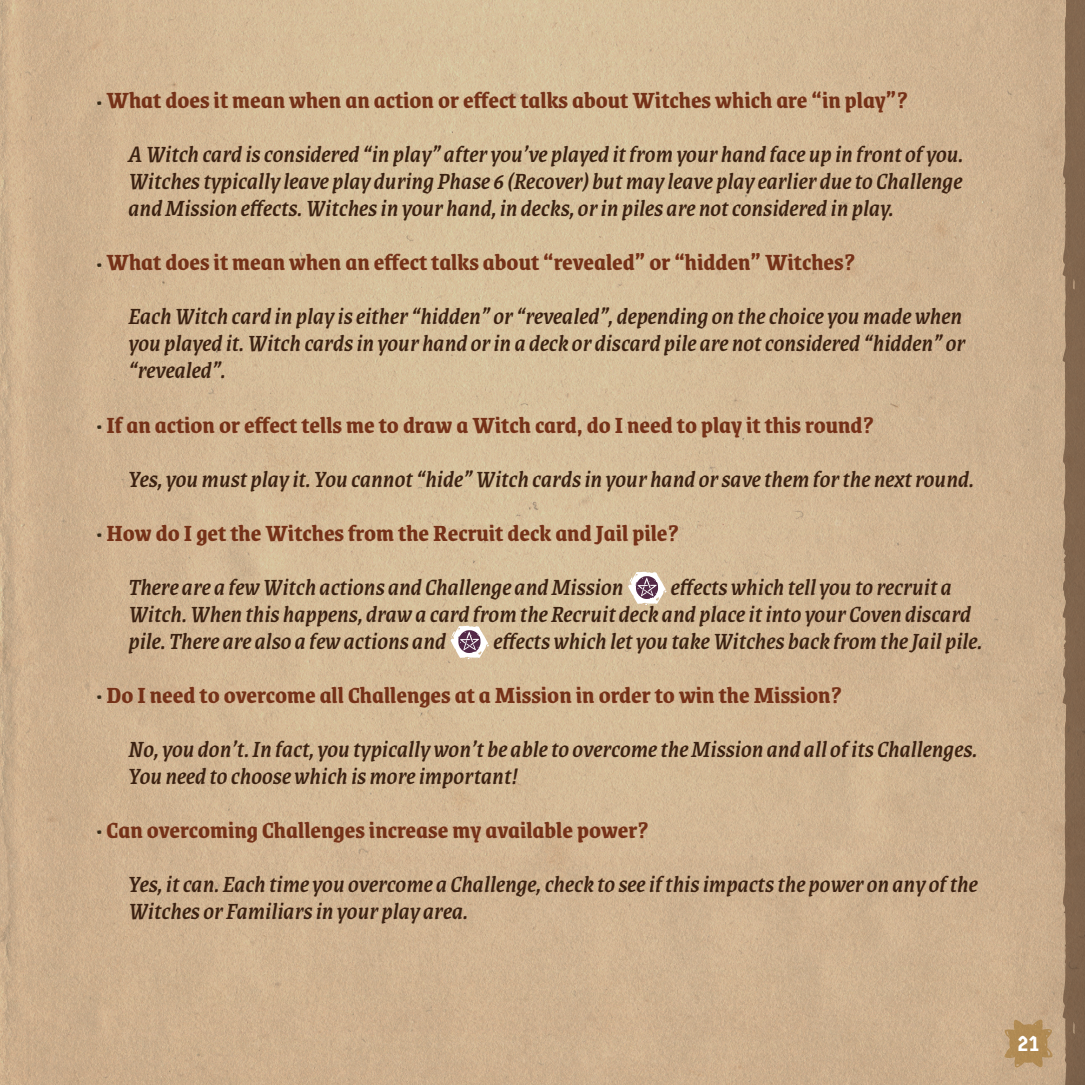
<style>
.page{position:relative;width:1085px;height:1085px;background:#fff}
.page>*{position:absolute;margin:0;border:0;box-sizing:border-box;transform-origin:0 0}
.t1{font:italic 500 24.75px/27px "Grenze";color:#3b2111}
.t2{font:700 24.75px "Grenze";color:#753118}
.t3{font:22.5px "Germania One";color:#fff}
.s1{font-weight:800;color:#352a18}
</style>
<div class="page">
<img style="left:0;top:0;width:1062px;height:1084px">
<svg style="left:628px;top:571px;width:38px;height:34px"></svg>
<svg style="left:450px;top:625px;width:39px;height:34px"></svg>
<svg style="left:1004px;top:1019px;width:48px;height:48px;background:#b79464"></svg>
<svg style="left:1062px;top:0;width:22px;height:1084px;background:#896e55"></svg>
<p class="t2" style="left:97px;top:82px;width:813px"><span class="s1">·</span> What does it mean when an action or effect talks about Witches which are “in play”?</p>
<p class="t1" style="left:128px;top:139px;width:836px;text-align:justify">A Witch card is considered “in play” after you’ve played it from your hand face up in front of you.<br>Witches typically leave play during Phase 6 (Recover) but may leave play earlier due to Challenge and Mission effects. Witches in your hand, in decks, or in piles are not considered in play.</p>
<p class="t2" style="left:97px;top:244px;width:760px"><span class="s1">·</span> What does it mean when an effect talks about “revealed” or “hidden” Witches?</p>
<p class="t1" style="left:128px;top:301px;width:838px">Each Witch card in play is either “hidden” or “revealed”, depending on the choice you made when you played it. Witch cards in your hand or in a deck or discard pile are not considered “hidden” or “revealed”.</p>
<p class="t2" style="left:97px;top:406px;width:779px"><span class="s1">·</span> If an action or effect tells me to draw a Witch card, do I need to play it this round?</p>
<p class="t1" style="left:128px;top:463px;width:847px">Yes, you must play it. You cannot “hide” Witch cards in your hand or save them for the next round.</p>
<p class="t2" style="left:97px;top:514px;width:584px"><span class="s1">·</span> How do I get the Witches from the Recruit deck and Jail pile?</p>
<p class="t1" style="left:128px;top:571px;width:496px">There are a few Witch actions and Challenge and Mission</p>
<p class="t1" style="left:128px;top:571px;width:844px;text-indent:542px">effects which tell you to recruit a<br>Witch. When this happens, draw a card from the Recruit deck and place it into your Coven discard pile. There are also a few actions and</p>
<p class="t1" style="left:493px;top:625px;width:490px">effects which let you take Witches back from the Jail pile.</p>
<p class="t2" style="left:97px;top:676px;width:747px"><span class="s1">·</span> Do I need to overcome all Challenges at a Mission in order to win the Mission?</p>
<p class="t1" style="left:128px;top:733px;width:850px">No, you don’t. In fact, you typically won’t be able to overcome the Mission and all of its Challenges.<br>You need to choose which is more important!</p>
<p class="t2" style="left:97px;top:811px;width:554px"><span class="s1">·</span> Can overcoming Challenges increase my available power?</p>
<p class="t1" style="left:128px;top:868px;width:850px">Yes, it can. Each time you overcome a Challenge, check to see if this impacts the power on any of the<br>Witches or Familiars in your play area.</p>
<p class="t3" style="left:1017px;top:1030px;width:23px">21</p>
</div>
